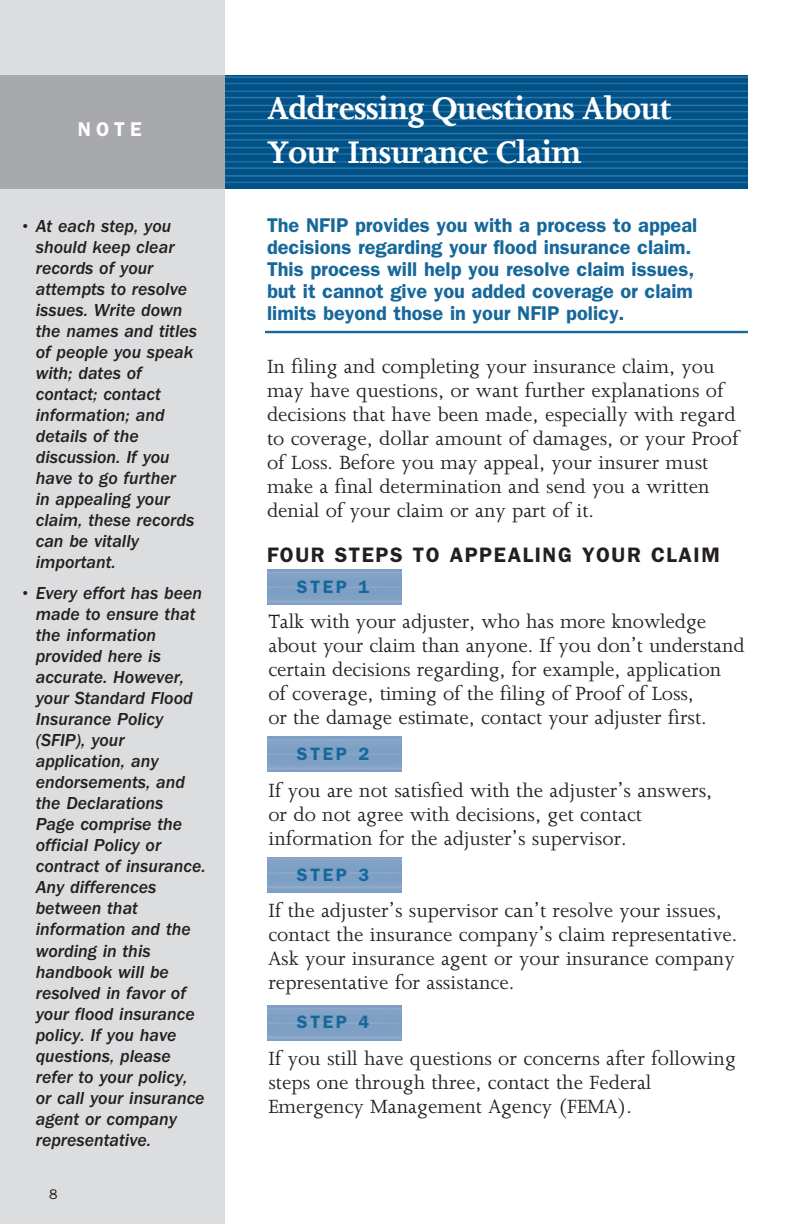
<style>
.page{position:relative;width:792px;height:1224px;background:#fff}
.page>*{position:absolute;margin:0;border:0;box-sizing:border-box;transform-origin:0 0}
.t1{font:700 36px/43.2px "Joanna MT Std";letter-spacing:-.02em;color:#fff}
.bodycopy{font:22px/24px "Joanna MT Std";color:#231f20}
.copy{font:22px/24px "Joanna MT Std";color:#231f20}
.t2{font:600 21px "ITC Franklin Gothic Std";letter-spacing:.075em;color:#231f20}
.Intro{font:600 20px/22px "ITC Franklin Gothic Std";color:#16689b}
.Tip{font:600 20px "ITC Franklin Gothic Std";color:#fff}
.sidebar{font:18px/21px "ITC Franklin Gothic Std Med It";color:#231f20}
.t3{font:600 18px "ITC Franklin Gothic Std";letter-spacing:.15em;color:#16689b}
.t4{font:14px "ITC Franklin Gothic Std";color:#231f20}
</style>
<div class="page">
<img style="left:224px;top:75px;width:523px;height:114px">
<div style="left:0;top:0;width:224px;height:1224px;background:#dcdddf"></div>
<div style="left:0;top:75px;width:224px;height:114px;background:#a8a9ad"></div>
<hr style="left:265px;top:331px;width:483px;height:2px;background:#16689b">
<p class="Tip" style="left:78px;top:117px;width:65px">NOTE</p>
<p class="sidebar" style="left:36px;top:215px;width:163px;text-indent:-16px">• At each step, you should keep clear records of your attempts to resolve issues. Write down the names and titles of people you speak with; dates of contact; contact information; and details of the discussion. If you have to go further<br>in appealing your claim, these records can be vitally important.</p>
<p class="sidebar" style="left:36px;top:583px;width:172px;text-indent:-16px">• Every effort has been made to ensure that the information provided here is accurate. However, your Standard Flood<br>Insurance Policy (SFIP), your application, any endorsements, and the Declarations<br>Page comprise the official Policy or contract of insurance.<br>Any differences between that information and the wording in this handbook will be resolved in favor of your flood insurance policy. If you have questions, please refer to your policy, or call your insurance agent or company representative.</p>
<p class="t4" style="left:49px;top:1186px;width:10px">8</p>
<h1 class="t1" style="left:267px;top:87px;width:406px">Addressing Questions About<br>Your Insurance Claim</h1>
<p class="Intro" style="left:267px;top:214px;width:432px">The NFIP provides you with a process to appeal decisions regarding your flood insurance claim.<br>This process will help you resolve claim issues, but it cannot give you added coverage or claim limits beyond those in your NFIP policy.</p>
<p class="copy" style="left:267px;top:354px;width:473px">In filing and completing your insurance claim, you may have questions, or want further explanations of decisions that have been made, especially with regard to coverage, dollar amount of damages, or your Proof of Loss. Before you may appeal, your insurer must make a final determination and send you a written denial of your claim or any part of it.</p>
<h2 class="t2" style="left:267px;top:543px;width:454px">FOUR STEPS TO APPEALING YOUR CLAIM</h2>
<h3 class="t3" style="left:297px;top:577px;width:52px">STEP</h3>
<h3 class="t3" style="left:358px;top:577px;width:12px">1</h3>
<p class="bodycopy" style="left:268px;top:610px;width:478px">Talk with your adjuster, who has more knowledge about your claim than anyone. If you don’t understand certain decisions regarding, for example, application<br>of coverage, timing of the filing of Proof of Loss,<br>or the damage estimate, contact your adjuster first.</p>
<h3 class="t3" style="left:297px;top:743px;width:74px">STEP 2</h3>
<p class="bodycopy" style="left:268px;top:778px;width:446px">If you are not satisfied with the adjuster’s answers, or do not agree with decisions, get contact information for the adjuster’s supervisor.</p>
<h3 class="t3" style="left:297px;top:864px;width:74px">STEP 3</h3>
<p class="bodycopy" style="left:268px;top:899px;width:471px">If the adjuster’s supervisor can’t resolve your issues, contact the insurance company’s claim representative.<br>Ask your insurance agent or your insurance company representative for assistance.</p>
<h3 class="t3" style="left:297px;top:1011px;width:74px">STEP 4</h3>
<p class="bodycopy" style="left:268px;top:1046px;width:469px">If you still have questions or concerns after following steps one through three, contact the Federal<br>Emergency Management Agency (FEMA).</p>
</div>
